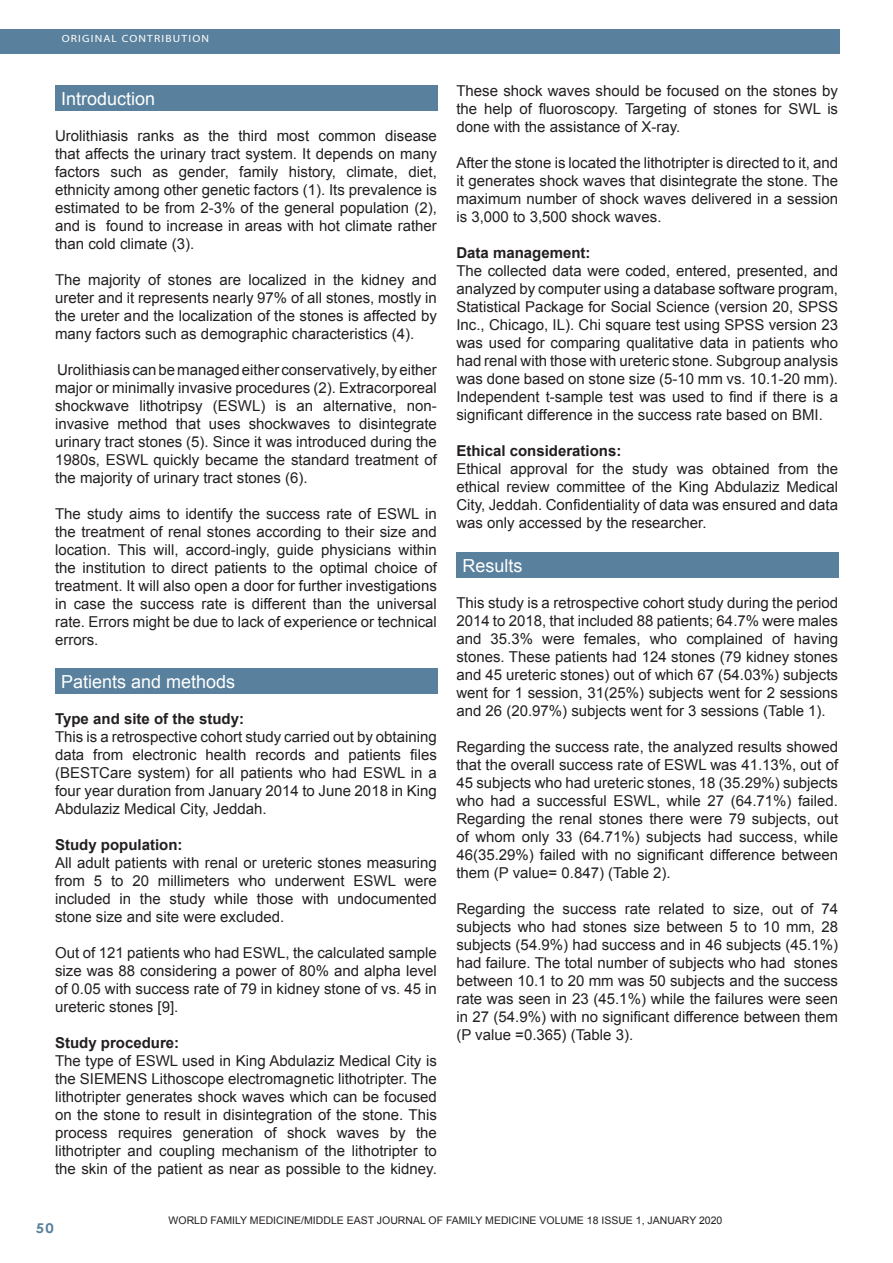
<style>
.page{position:relative;width:893px;height:1263px;background:#fff}
.page>*{position:absolute;margin:0;border:0;box-sizing:border-box;transform-origin:0 0}
.Footnote_Text{font:18px "Arial";color:#fff}
.Footnote_Text-2{font:15px/18px "Arial";color:#231f20;text-align:justify}
.Footnote_Text-3{font:700 15px "Arial";color:#231f20}
.t1{font:700 13.5px "Century Gothic";color:#59809c;scale:1.1 1}
.Footnote_Text-4{font:10.5px "Arial";color:#231f20}
.t2{font:10.5px "Myriad";letter-spacing:.1em;color:#fff;scale:1.1 1}
</style>
<div class="page">
<div style="left:0;top:30px;width:840px;height:24px;background:#59809c"></div>
<div style="left:55px;top:86px;width:383px;height:25px;background:#59809c"></div>
<div style="left:55px;top:669px;width:383px;height:25px;background:#59809c"></div>
<div style="left:456px;top:552px;width:383px;height:26px;background:#59809c"></div>
<p class="t2" style="left:62px;top:34px;width:135px">ORIGINAL CONTRIBUTION</p>
<p class="Footnote_Text" style="left:61px;top:86px;width:96px">Introduction</p>
<p class="Footnote_Text-2" style="left:55px;top:126px;width:383px">Urolithiasis ranks as the third most common disease that affects the urinary tract system. It depends on many factors such as gender, family history, climate, diet, ethnicity among other genetic factors (1). Its prevalence is estimated to be from 2-3% of the general population (2), and is found to increase in areas with hot climate rather than cold climate (3).</p>
<p class="Footnote_Text-2" style="left:55px;top:270px;width:383px">The majority of stones are localized in the kidney and ureter and it represents nearly 97% of all stones, mostly in the ureter and the localization of the stones is affected by many factors such as demographic characteristics (4).</p>
<p class="Footnote_Text-2" style="left:55px;top:360px;width:383px">Urolithiasis can be managed either conservatively, by either major or minimally invasive procedures (2). Extracorporeal shockwave lithotripsy (ESWL) is an alternative, non&shy;invasive method that uses shockwaves to disintegrate urinary tract stones (5). Since it was introduced during the 1980s, ESWL quickly became the standard treatment of the majority of urinary tract stones (6).</p>
<p class="Footnote_Text-2" style="left:55px;top:504px;width:383px">The study aims to identify the success rate of ESWL in the treatment of renal stones according to their size and location. This will, accord-ingly, guide physicians within the institution to direct patients to the optimal choice of treatment. It will also open a door for further investigations in case the success rate is different than the universal rate. Errors might be due to lack of experience or technical errors.</p>
<p class="Footnote_Text" style="left:61px;top:670px;width:176px">Patients and methods</p>
<p class="Footnote_Text-3" style="left:55px;top:709px;width:190px">Type and site of the study:</p>
<p class="Footnote_Text-2" style="left:55px;top:728px;width:383px">This is a retrospective cohort study carried out by obtaining data from electronic health records and patients files (BESTCare system) for all patients who had ESWL in a four year duration from January 2014 to June 2018 in King Abdulaziz Medical City, Jeddah.</p>
<p class="Footnote_Text-3" style="left:55px;top:835px;width:129px">Study population:</p>
<p class="Footnote_Text-2" style="left:55px;top:854px;width:383px">All adult patients with renal or ureteric stones measuring from 5 to 20 millimeters who underwent ESWL were included in the study while those with undocumented stone size and site were excluded.</p>
<p class="Footnote_Text-2" style="left:55px;top:944px;width:383px">Out of 121 patients who had ESWL, the calculated sample size was 88 considering a power of 80% and alpha level of 0.05 with success rate of 79 in kidney stone of vs. 45 in ureteric stones [9].</p>
<p class="Footnote_Text-3" style="left:55px;top:1033px;width:126px">Study procedure:</p>
<p class="Footnote_Text-2" style="left:55px;top:1052px;width:383px">The type of ESWL used in King Abdulaziz Medical City is the SIEMENS Lithoscope electromagnetic lithotripter. The lithotripter generates shock waves which can be focused on the stone to result in disintegration of the stone. This process requires generation of shock waves by the lithotripter and coupling mechanism of the lithotripter to the skin of the patient as near as possible to the kidney.</p>
<p class="Footnote_Text-2" style="left:456px;top:82px;width:383px">These shock waves should be focused on the stones by the help of fluoroscopy. Targeting of stones for SWL is done with the assistance of X-ray.</p>
<p class="Footnote_Text-2" style="left:456px;top:154px;width:383px">After the stone is located the lithotripter is directed to it, and it generates shock waves that disintegrate the stone. The maximum number of shock waves delivered in a session is 3,000 to 3,500 shock waves.</p>
<p class="Footnote_Text-3" style="left:456px;top:243px;width:136px">Data management:</p>
<p class="Footnote_Text-2" style="left:456px;top:262px;width:383px">The collected data were coded, entered, presented, and analyzed by computer using a database software program, Statistical Package for Social Science (version 20, SPSS Inc., Chicago, IL). Chi square test using SPSS version 23 was used for comparing qualitative data in patients who had renal with those with ureteric stone. Subgroup analysis was done based on stone size (5-10 mm vs. 10.1-20 mm).<br>Independent t-sample test was used to find if there is a significant difference in the success rate based on BMI.</p>
<p class="Footnote_Text-3" style="left:456px;top:441px;width:167px">Ethical considerations:</p>
<p class="Footnote_Text-2" style="left:456px;top:460px;width:383px">Ethical approval for the study was obtained from the ethical review committee of the King Abdulaziz Medical City, Jeddah. Confidentiality of data was ensured and data was only accessed by the researcher.</p>
<p class="Footnote_Text" style="left:462px;top:553px;width:62px">Results</p>
<p class="Footnote_Text-2" style="left:456px;top:593px;width:383px">This study is a retrospective cohort study during the period 2014 to 2018, that included 88 patients; 64.7% were males and 35.3% were females, who complained of having stones. These patients had 124 stones (79 kidney stones and 45 ureteric stones) out of which 67 (54.03%) subjects went for 1 session, 31(25%) subjects went for 2 sessions and 26 (20.97%) subjects went for 3 sessions (Table 1).</p>
<p class="Footnote_Text-2" style="left:456px;top:737px;width:383px">Regarding the success rate, the analyzed results showed that the overall success rate of ESWL was 41.13%, out of 45 subjects who had ureteric stones, 18 (35.29%) subjects who had a successful ESWL, while 27 (64.71%) failed.<br>Regarding the renal stones there were 79 subjects, out of whom only 33 (64.71%) subjects had success, while 46(35.29%) failed with no significant difference between them (P value= 0.847) (Table 2).</p>
<p class="Footnote_Text-2" style="left:456px;top:899px;width:383px">Regarding the success rate related to size, out of 74 subjects who had stones size between 5 to 10 mm, 28 subjects (54.9%) had success and in 46 subjects (45.1%) had failure. The total number of subjects who had stones between 10.1 to 20 mm was 50 subjects and the success rate was seen in 23 (45.1%) while the failures were seen in 27 (54.9%) with no significant difference between them (P value =0.365) (Table 3).</p>
<p class="t1" style="left:36px;top:1217px;width:18px">50</p>
<p class="Footnote_Text-4" style="left:169px;top:1214px;width:555px">WORLD FAMILY MEDICINE/MIDDLE EAST JOURNAL OF FAMILY MEDICINE VOLUME 18 ISSUE 1, JANUARY 2020</p>
</div>
